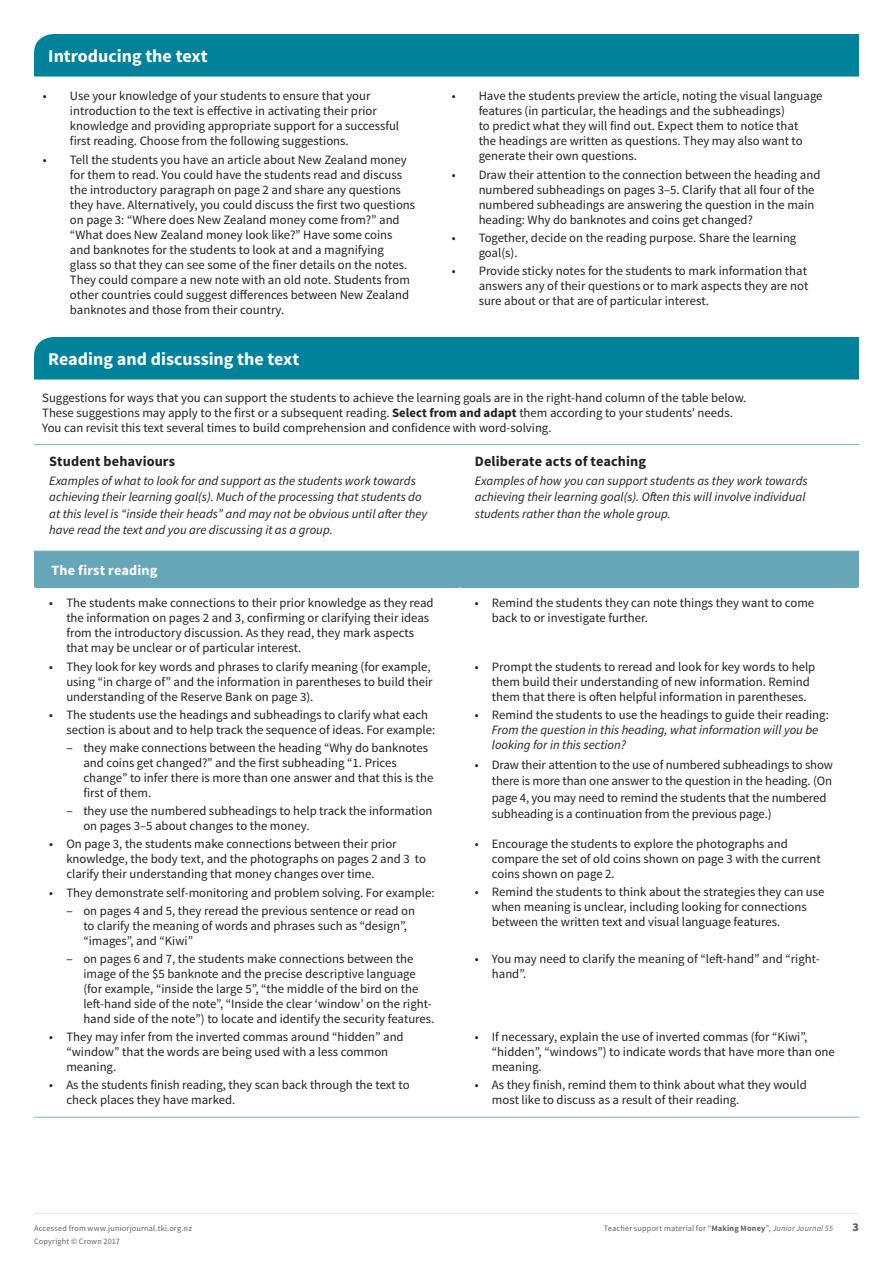
<style>
.page{position:relative;width:893px;height:1263px;background:#fff}
.page>*{position:absolute;margin:0;border:0;box-sizing:border-box;transform-origin:0 0}
.Table_head_white{font:700 18px "Source Sans Pro";color:#fff}
.TABLE_H1{font:700 14.25px "Source Sans Pro";letter-spacing:.01em;color:#231f20}
.TABLE_H1_white{font:700 14.25px "Source Sans Pro";letter-spacing:.01em;color:#fff}
.TABLE_text_black{font:12.75px/15px "Source Sans Pro";color:#231f20}
.TABLE_text_black-2{font:italic 12.75px/16.5px "Source Sans Pro";color:#231f20}
.t1{font:900 12px "Source Sans Pro";color:#636366}
.t2{font:8.25px "Source Sans Pro";letter-spacing:.02em;color:#636366}
.s1{font-weight:700}
.s2{font-family:"Myriad Pro"}
.s3{font-style:normal}
.s4{font-style:italic}
</style>
<div class="page">
<div style="left:34px;top:337px;width:825px;height:42px;background:#00829b"></div>
<div style="left:34px;top:34px;width:825px;height:43px;background:#00829b"></div>
<div style="left:34px;top:551px;width:824px;height:36px;background:#67a6b9"></div>
<hr style="left:34px;top:1117px;width:426px;height:1px;background:#7fb0c2">
<hr style="left:460px;top:1117px;width:399px;height:1px;background:#7fb0c2">
<hr style="left:34px;top:444px;width:426px;height:1px;background:#7fb0c2">
<hr style="left:460px;top:444px;width:399px;height:1px;background:#7fb0c2">
<hr style="left:34px;top:551px;width:426px;height:1px;background:#7fb0c2">
<hr style="left:460px;top:551px;width:399px;height:1px;background:#7fb0c2">
<hr style="left:34px;top:1213px;width:825px;height:1px;background:#eae8e3">
<p class="Table_head_white" style="left:48px;top:44px;width:161px">Introducing the text</p>
<p class="TABLE_text_black" style="left:70px;top:89px;width:331px;text-indent:-27px">• Use your knowledge of your students to ensure that your introduction to the text is effective in activating their prior knowledge and providing appropriate support for a successful first reading. Choose from the following suggestions.</p>
<p class="TABLE_text_black" style="left:70px;top:152px;width:347px;text-indent:-27px">• Tell the students you have an article about New Zealand money for them to read. You could have the students read and discuss the introductory paragraph on page 2 and share any questions they have. Alternatively, you could discuss the first two questions on page 3: “Where does New Zealand money come from?” and “What does New Zealand money look like?” Have some coins and banknotes for the students to look at and a magnifying<br>glass so that they can see some of the finer details on the notes.<br>They could compare a new note with an old note. Students from other countries could suggest differences between New Zealand banknotes and those from their country.</p>
<p class="Table_head_white" style="left:48px;top:347px;width:253px">Reading and discussing the text</p>
<p class="TABLE_text_black" style="left:479px;top:89px;width:345px;text-indent:-27px">• Have the students preview the article, noting the visual language features (in particular, the headings and the subheadings)<br>to predict what they will find out. Expect them to notice that<br>the headings are written as questions. They may also want to generate their own questions.</p>
<p class="TABLE_text_black" style="left:479px;top:167px;width:343px;text-indent:-27px">• Draw their attention to the connection between the heading and numbered subheadings on pages 3–5. Clarify that all four of the numbered subheadings are answering the question in the main heading: Why do banknotes and coins get changed?</p>
<p class="TABLE_text_black" style="left:479px;top:230px;width:319px;text-indent:-27px">• Together, decide on the reading purpose. Share the learning goal(s).</p>
<p class="TABLE_text_black" style="left:479px;top:263px;width:331px;text-align:justify;text-indent:-27px">• Provide sticky notes for the students to mark information that answers any of their questions or to mark aspects they are not sure about or that are of particular interest.</p>
<p class="TABLE_text_black" style="left:42px;top:390px;width:706px">Suggestions for ways that you can support the students to achieve the learning goals are in the right-hand column of the table below.<br>These suggestions may apply to the first or a subsequent reading. <span class="s1">Select from and adapt</span> them according to your students’ needs.<br>You can revisit this text several times to build comprehension and confidence with word-solving.</p>
<p class="TABLE_H1" style="left:49px;top:452px;width:127px">Student behaviours</p>
<p class="TABLE_text_black-2" style="left:49px;top:472px;width:379px">Examples of what to look for and support as the students work towards achieving their learning goal(s). Much of the processing that students do at this level is “inside their heads” and may not be obvious until after they have read the text and you are discussing it as a group.</p>
<p class="TABLE_H1" style="left:475px;top:452px;width:173px">Deliberate acts of teaching</p>
<p class="TABLE_text_black-2" style="left:475px;top:472px;width:334px">Examples of how you can support students as they work towards achieving their learning goal(s). Often this will involve individual students rather than the whole group.</p>
<p class="TABLE_H1_white" style="left:51px;top:561px;width:107px">The first reading</p>
<p class="TABLE_text_black" style="left:66px;top:596px;width:369px;text-indent:-17px">• The students make connections to their prior knowledge as they read the information on pages 2 and 3, confirming or clarifying their ideas from the introductory discussion. As they read, they mark aspects that may be unclear or of particular interest.</p>
<p class="TABLE_text_black" style="left:66px;top:659px;width:368px;text-indent:-17px">• They look for key words and phrases to clarify meaning (for example, using “in charge of” and the information in parentheses to build their understanding of the Reserve Bank on page 3).</p>
<p class="TABLE_text_black" style="left:66px;top:707px;width:370px;text-indent:-17px">• The students use the headings and subheadings to clarify what each section is about and to help track the sequence of ideas. For example:</p>
<p class="TABLE_text_black" style="left:83px;top:740px;width:352px;text-indent:-17px"><span class="s2">–</span> they make connections between the heading “Why do banknotes and coins get changed?” and the first subheading “1. Prices change” to infer there is more than one answer and that this is the first of them.</p>
<p class="TABLE_text_black" style="left:83px;top:804px;width:351px;text-indent:-17px"><span class="s2">–</span> they use the numbered subheadings to help track the information on pages 3–5 about changes to the money.</p>
<p class="TABLE_text_black" style="left:66px;top:837px;width:361px;text-indent:-17px">• On page 3, the students make connections between their prior knowledge, the body text, and the photographs on pages 2 and 3 to clarify their understanding that money changes over time.</p>
<p class="TABLE_text_black" style="left:49px;top:885px;width:387px">• They demonstrate self-monitoring and problem solving. For example:</p>
<p class="TABLE_text_black" style="left:83px;top:903px;width:333px;text-indent:-17px"><span class="s2">–</span> on pages 4 and 5, they reread the previous sentence or read on to clarify the meaning of words and phrases such as “design”, “images”, and “Kiwi”</p>
<p class="TABLE_text_black" style="left:83px;top:951px;width:353px;text-indent:-17px"><span class="s2">–</span> on pages 6 and 7, the students make connections between the image of the $5 banknote and the precise descriptive language (for example, “inside the large 5”, “the middle of the bird on the left-hand side of the note”, “Inside the clear ‘window’ on the right&shy;hand side of the note”) to locate and identify the security features.</p>
<p class="TABLE_text_black" style="left:66px;top:1030px;width:339px;text-indent:-17px">• They may infer from the inverted commas around “hidden” and “window” that the words are being used with a less common meaning.</p>
<p class="TABLE_text_black" style="left:66px;top:1078px;width:345px;text-indent:-17px">• As the students finish reading, they scan back through the text to check places they have marked.</p>
<p class="TABLE_text_black" style="left:492px;top:596px;width:324px;text-indent:-17px">• Remind the students they can note things they want to come back to or investigate further.</p>
<p class="TABLE_text_black" style="left:492px;top:659px;width:325px;text-indent:-17px">• Prompt the students to reread and look for key words to help them build their understanding of new information. Remind them that there is often helpful information in parentheses.</p>
<p class="TABLE_text_black-2" style="left:492px;top:707px;width:338px;line-height:15px;text-indent:-17px"><span class="s3">• Remind the students to use the headings to guide their reading:<br></span>From the question in this heading, what information will you be looking for in this section?</p>
<p class="TABLE_text_black" style="left:492px;top:756px;width:343px;line-height:16.5px;text-indent:-17px">• Draw their attention to the use of numbered subheadings to show there is more than one answer to the question in the heading. (On page 4, you may need to remind the students that the numbered subheading is a continuation from the previous page.)</p>
<p class="TABLE_text_black" style="left:492px;top:836px;width:330px;text-indent:-17px">• Encourage the students to explore the photographs and compare the set of old coins shown on page 3 with the current coins shown on page 2.</p>
<p class="TABLE_text_black" style="left:492px;top:885px;width:334px;text-indent:-17px">• Remind the students to think about the strategies they can use when meaning is unclear, including looking for connections between the written text and visual language features.</p>
<p class="TABLE_text_black" style="left:492px;top:951px;width:329px;text-indent:-17px">• You may need to clarify the meaning of “left-hand” and “right&shy;hand”.</p>
<p class="TABLE_text_black" style="left:492px;top:1029px;width:345px;text-indent:-17px">• If necessary, explain the use of inverted commas (for “Kiwi”, “hidden”, “windows”) to indicate words that have more than one meaning.</p>
<p class="TABLE_text_black" style="left:492px;top:1077px;width:316px;text-indent:-17px">• As they finish, remind them to think about what they would most like to discuss as a result of their reading.</p>
<p class="t2" style="left:34px;top:1223px;width:159px">Accessed from www.juniorjournal.tki.org.nz</p>
<p class="t2" style="left:604px;top:1223px;width:231px">Teacher support material for “<span class="s1">Making Money</span>”, <span class="s4">Junior Journal 55</span></p>
<p class="t1" style="left:852px;top:1220px;width:8px">3</p>
<p class="t2" style="left:34px;top:1236px;width:87px">Copyright © Crown 2017</p>
</div>
